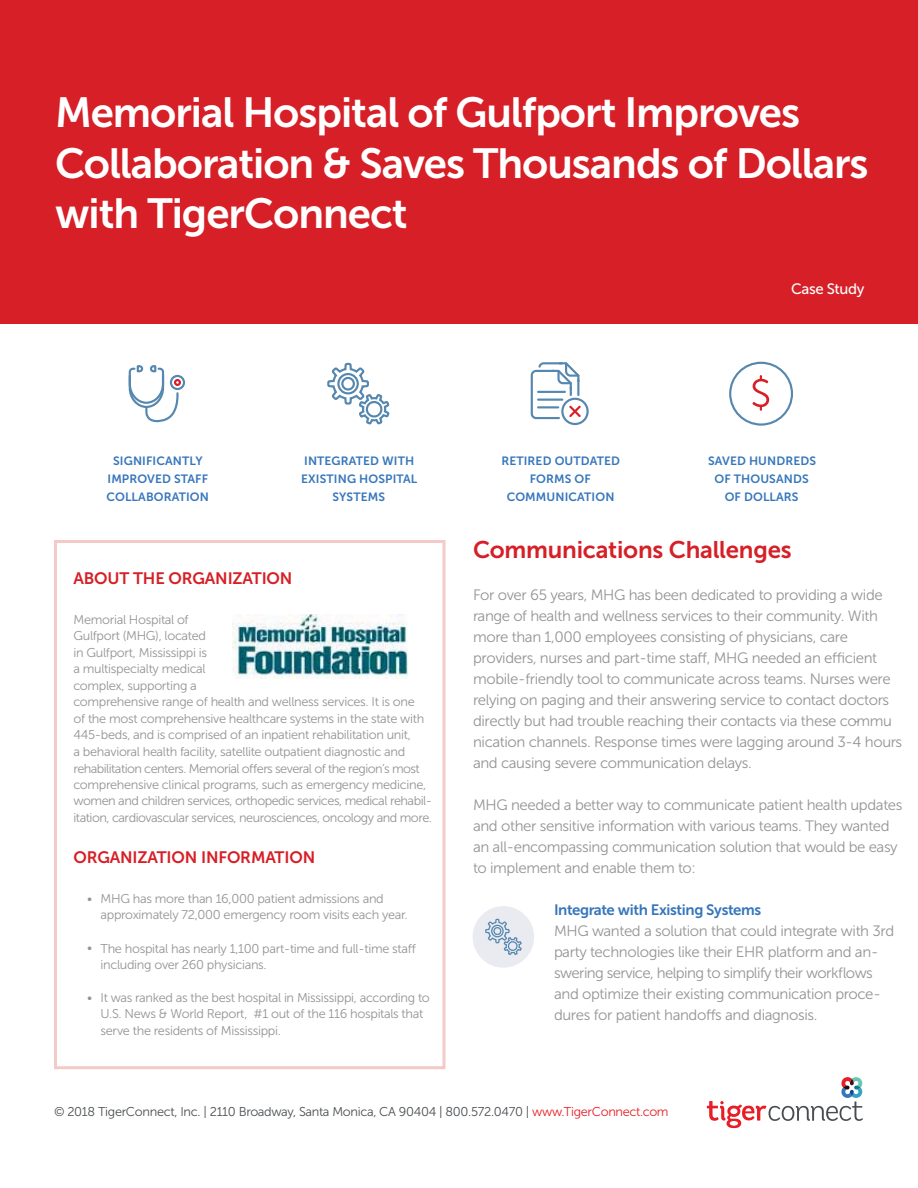
<style>
.page{position:relative;width:918px;height:1188px;background:#fff}
.page>*{position:absolute;margin:0;border:0;box-sizing:border-box;transform-origin:0 0}
.t1{font:42px/50.4px "Museo Sans 700";letter-spacing:-.025em;color:#fff}
.t2{font:24px "Museo Sans 700";letter-spacing:-.01em;color:#d61f26}
.t3{font:16.5px "Museo Sans 700";letter-spacing:-.01em;color:#d61f26}
.t4{font:15px/21px "Museo Sans 300";letter-spacing:-.025em;color:#949495}
.t5{font:15px "Museo Sans 700";letter-spacing:-.025em;color:#3676bc}
.t6{font:15px "Museo Sans 500";letter-spacing:-.025em;color:#fff}
.t7{font:12.75px/16.5px "Museo Sans 300";letter-spacing:-.025em;color:#949495}
.t8{font:12.75px "Museo Sans 300";letter-spacing:-.025em;color:#4a4e51}
.t9{font:12.75px "Museo Sans 300";letter-spacing:-.045em;color:#949495}
.t10{font:12px/18px "Museo Sans 700";letter-spacing:.01em;color:#3676bc;text-align:center}
.s1{color:#e81d25}
</style>
<div class="page">
<div style="left:0;top:0;width:918px;height:324px;background:#d61f26"></div>
<div style="left:54px;top:540px;width:392px;height:529px;border:3px solid #f3cac8"></div>
<img style="left:232px;top:614px;width:176px;height:64px">
<div style="left:473px;top:906px;width:61px;height:62px;background:#eaebf0;border-radius:50%"></div>
<svg style="left:128px;top:365px;width:52px;height:58px"></svg>
<div style="left:170px;top:375px;width:15px;height:15px;border:2px solid #5587af;border-radius:50%"></div>
<div style="left:174px;top:379px;width:7px;height:7px;border:2px solid #d61f26;border-radius:50%"></div>
<svg style="left:327px;top:362px;width:63px;height:63px"></svg>
<svg style="left:562px;top:399px;width:26px;height:25px"></svg>
<div style="left:561px;top:398px;width:28px;height:27px;border:2px solid #5587af;border-radius:50%"></div>
<svg style="left:530px;top:362px;width:53px;height:58px"></svg>
<div style="left:729px;top:362px;width:64px;height:64px;border:2px solid #5587af;border-radius:50%"></div>
<svg style="left:752px;top:375px;width:17px;height:36px"></svg>
<svg style="left:485px;top:906px;width:37px;height:62px"></svg>
<svg style="left:707px;top:1077px;width:156px;height:51px"></svg>
<h1 class="t1" style="left:55px;top:92px;width:815px">Memorial Hospital of Gulfport Improves<br>Collaboration &amp; Saves Thousands of Dollars with TigerConnect</h1>
<p class="t6" style="left:791px;top:280px;width:75px">Case Study</p>
<p class="t10" style="left:107px;top:453px;width:104px">SIGNIFICANTLY<br>IMPROVED STAFF<br>COLLABORATION</p>
<p class="t10" style="left:301px;top:453px;width:118px">INTEGRATED WITH<br>EXISTING HOSPITAL<br>SYSTEMS</p>
<p class="t3" style="left:74px;top:572px;width:220px">ABOUT THE ORGANIZATION</p>
<p class="t7" style="left:74px;top:613px;width:352px">Memorial Hospital of<br>Gulfport (MHG), located<br>in Gulfport, Mississippi is<br>a multispecialty medical<br>complex, supporting a<br>comprehensive range of health and wellness services. It is one of the most comprehensive healthcare systems in the state with 445-beds, and is comprised of an inpatient rehabilitation unit,<br>a behavioral health facility, satellite outpatient diagnostic and</p>
<p class="t7" style="left:74px;top:778px;width:354px">comprehensive clinical programs, such as emergency medicine,</p>
<p class="t7" style="left:74px;top:811px;width:360px">itation, cardiovascular services, neurosciences, oncology and more.</p>
<p class="t3" style="left:74px;top:851px;width:243px">ORGANIZATION INFORMATION</p>
<p class="t7" style="left:101px;top:892px;width:309px;text-indent:-14px">• MHG has more than 16,000 patient admissions and approximately 72,000 emergency room visits each year.</p>
<p class="t7" style="left:87px;top:941px;width:7px">•</p>
<p class="t7" style="left:101px;top:958px;width:168px">including over 260 physicians.</p>
<p class="t7" style="left:101px;top:991px;width:331px;text-indent:-14px">• It was ranked as the best hospital in Mississippi, according to<br>U.S. News &amp; World Report, #1 out of the 116 hospitals that serve the residents of Mississippi.</p>
<p class="t9" style="left:74px;top:764px;width:348px">rehabilitation centers. Memorial offers several of the region’s most</p>
<p class="t7" style="left:74px;top:794px;width:360px">women and children services, orthopedic services, medical rehabil-</p>
<p class="t7" style="left:101px;top:942px;width:317px">The hospital has nearly 1,100 part-time and full-time staff</p>
<p class="t10" style="left:501px;top:453px;width:120px">RETIRED OUTDATED<br>FORMS OF<br>COMMUNICATION</p>
<p class="t10" style="left:708px;top:453px;width:110px">SAVED HUNDREDS<br>OF THOUSANDS<br>OF DOLLARS</p>
<h2 class="t2" style="left:473px;top:541px;width:320px">Communications Challenges</h2>
<p class="t4" style="left:473px;top:586px;width:411px">For over 65 years, MHG has been dedicated to providing a wide range of health and wellness services to their community. With more than 1,000 employees consisting of physicians, care</p>
<p class="t4" style="left:473px;top:670px;width:420px">mobile-friendly tool to communicate across teams. Nurses were relying on paging and their answering service to contact doctors directly but had trouble reaching their contacts via these commu</p>
<p class="t4" style="left:473px;top:649px;width:406px">providers, nurses and part-time staff, MHG needed an efficient</p>
<p class="t4" style="left:473px;top:712px;width:431px;text-indent:380px">- nication channels. Response times were lagging around 3-4 hours and causing severe communication delays.</p>
<p class="t4" style="left:473px;top:796px;width:431px">MHG needed a better way to communicate patient health updates and other sensitive information with various teams. They wanted an all-encompassing communication solution that would be easy to implement and enable them to:</p>
<p class="t5" style="left:554px;top:904px;width:209px">Integrate with Existing Systems</p>
<p class="t4" style="left:554px;top:922px;width:342px">MHG wanted a solution that could integrate with 3rd party technologies like their EHR platform and an&shy;swering service, helping to simplify their workflows</p>
<p class="t4" style="left:554px;top:985px;width:328px">and optimize their existing communication proce&shy;dures for patient handoffs and diagnosis.</p>
<p class="t8" style="left:54px;top:1107px;width:616px">© 2018 TigerConnect, Inc. | 2110 Broadway, Santa Monica, CA 90404 | 800.572.0470 | <span class="s1">www.TigerConnect.com</span></p>
</div>
